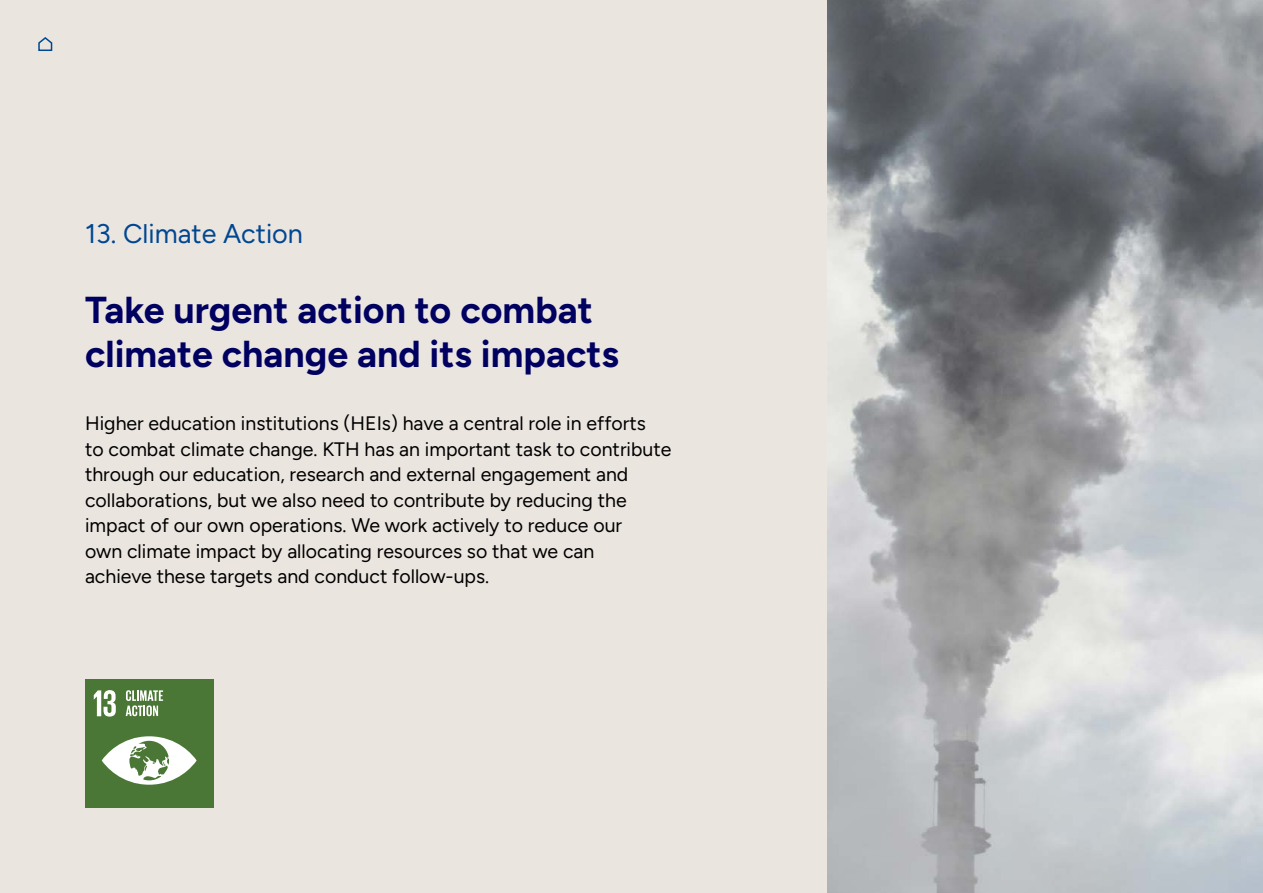
<style>
.page{position:relative;width:1263px;height:893px;background:#ebe5e0}
.page>*{position:absolute;margin:0;border:0;box-sizing:border-box;transform-origin:0 0}
.t1{font:700 37.5px/43.5px "Figtree";color:#000061}
.t2{font:27px "Figtree";color:#004791}
.t3{font:19.5px/25.5px "Figtree";color:#000}
</style>
<div class="page">
<img style="left:828px;top:0;width:435px;height:893px">
<div style="left:85px;top:680px;width:128px;height:128px;background:#4a7735"></div>
<svg style="left:94px;top:690px;width:22px;height:27px"></svg>
<svg style="left:102px;top:736px;width:95px;height:49px"></svg>
<svg style="left:126px;top:690px;width:37px;height:26px"></svg>
<svg style="left:38px;top:37px;width:15px;height:14px"></svg>
<h2 class="t2" style="left:85px;top:218px;width:219px">13. Climate Action</h2>
<h1 class="t1" style="left:85px;top:288px;width:535px">Take urgent action to combat climate change and its impacts</h1>
<p class="t3" style="left:85px;top:411px;width:588px">Higher education institutions (HEIs) have a central role in efforts<br>to combat climate change. KTH has an important task to contribute through our education, research and external engagement and collaborations, but we also need to contribute by reducing the impact of our own operations. We work actively to reduce our<br>own climate impact by allocating resources so that we can<br>achieve these targets and conduct follow-ups.</p>
</div>
